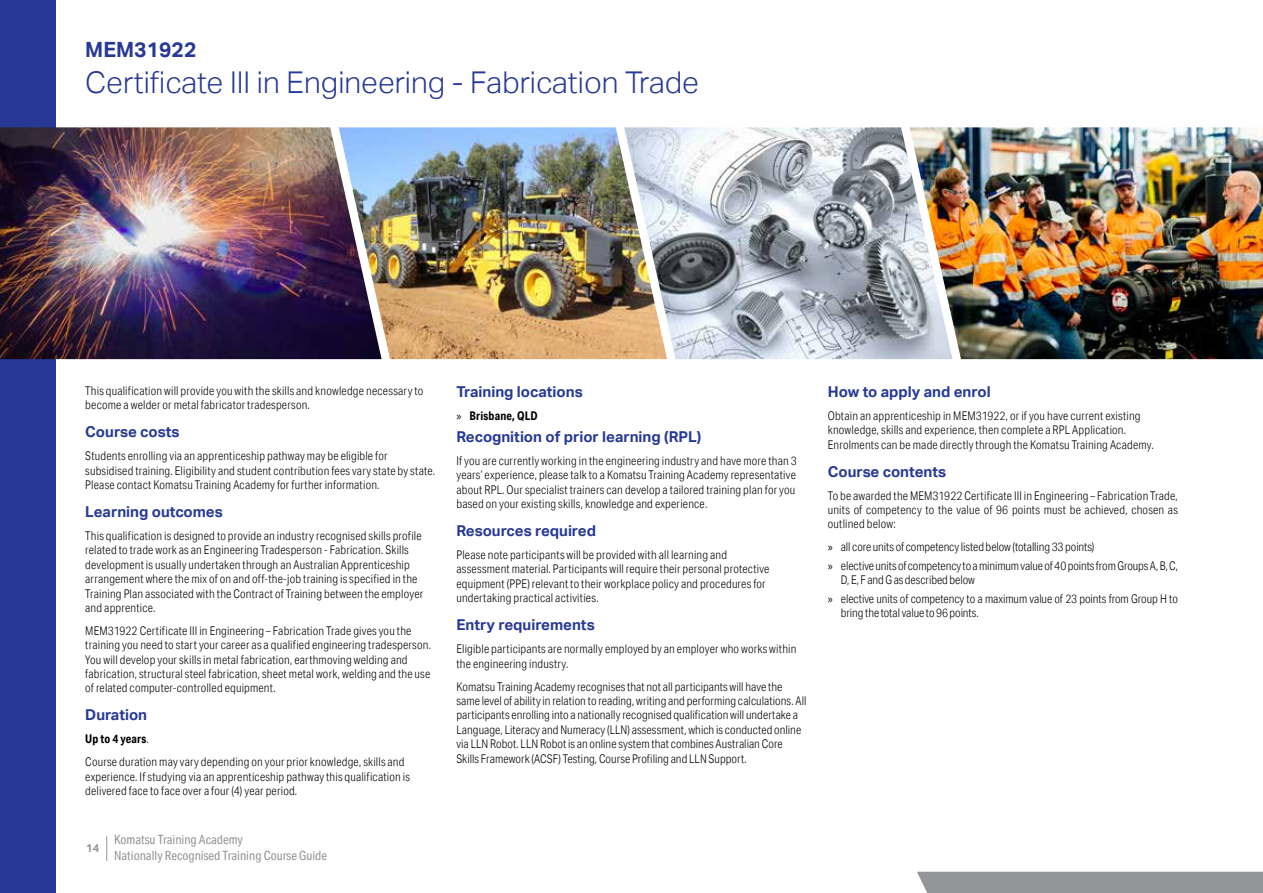
<style>
.page{position:relative;width:1263px;height:893px;background:#fff}
.page>*{position:absolute;margin:0;border:0;box-sizing:border-box;transform-origin:0 0}
.t1{font:300 30px "Aktiv Grotesk";color:#273995}
.t2{font:700 21px "Aktiv Grotesk";color:#273995}
.t3{font:700 15px "Aktiv Grotesk";color:#273995}
.t4{font:12.75px/15.3px "Aktiv Grotesk Cd";color:#939598}
.t5{font:300 12px/14.4px "Aktiv Grotesk Cd";letter-spacing:.015em;color:#000}
.t6{font:300 12px/18.6px "Aktiv Grotesk Cd";letter-spacing:-.005em;color:#000}
.t7{font:700 12px "Aktiv Grotesk Cd";letter-spacing:.02em;color:#000}
.t8{font:700 11.25px "Aktiv Grotesk";color:#939598}
.s1{font-weight:700}
.s2{font-family:"Myriad Pro";font-weight:400}
</style>
<div class="page">
<div style="left:0;top:0;width:55px;height:893px;background:#273995"></div>
<div style="left:917px;top:872px;width:346px;height:21px;background:#939598"></div>
<svg style="left:106px;top:836px;width:1px;height:25px"></svg>
<img style="left:0;top:127px;width:339px;height:232px">
<img style="left:339px;top:127px;width:285px;height:232px">
<img style="left:624px;top:127px;width:285px;height:232px">
<img style="left:909px;top:127px;width:354px;height:232px">
<h2 class="t2" style="left:85px;top:38px;width:113px">MEM31922</h2>
<h1 class="t1" style="left:85px;top:66px;width:615px">Certificate III in Engineering - Fabrication Trade</h1>
<p class="t5" style="left:85px;top:383px;width:340px">This qualification will provide you with the skills and knowledge necessary to become a welder or metal fabricator tradesperson.</p>
<p class="t3" style="left:85px;top:423px;width:96px">Course costs</p>
<p class="t5" style="left:85px;top:449px;width:351px">Students enrolling via an apprenticeship pathway may be eligible for subsidised training. Eligibility and student contribution fees vary state by state.<br>Please contact Komatsu Training Academy for further information.</p>
<p class="t3" style="left:85px;top:503px;width:139px">Learning outcomes</p>
<p class="t5" style="left:85px;top:528px;width:339px">This qualification is designed to provide an industry recognised skills profile related to trade work as an Engineering Tradesperson - Fabrication. Skills development is usually undertaken through an Australian Apprenticeship arrangement where the mix of on and off-the-job training is specified in the Training Plan associated with the Contract of Training between the employer and apprentice.</p>
<p class="t5" style="left:85px;top:623px;width:347px">MEM31922 Certificate III in Engineering – Fabrication Trade gives you the training you need to start your career as a qualified engineering tradesperson.<br>You will develop your skills in metal fabrication, earthmoving welding and fabrication, structural steel fabrication, sheet metal work, welding and the use of related computer-controlled equipment.</p>
<p class="t3" style="left:85px;top:706px;width:63px">Duration</p>
<p class="t5" style="left:85px;top:728px;width:321px;line-height:23px"><span class="s1">Up to 4 years</span>.<br>Course duration may vary depending on your prior knowledge, skills and</p>
<p class="t5" style="left:85px;top:769px;width:326px">experience. If studying via an apprenticeship pathway this qualification is delivered face to face over a four (4) year period.</p>
<p class="t8" style="left:86px;top:841px;width:15px">14</p>
<p class="t4" style="left:114px;top:832px;width:215px">Komatsu Training Academy<br>Nationally Recognised Training Course Guide</p>
<p class="t3" style="left:456px;top:383px;width:128px">Training locations</p>
<p class="t7" style="left:456px;top:408px;width:83px"><span class="s2">»</span> Brisbane, QLD</p>
<p class="t3" style="left:456px;top:428px;width:246px">Recognition of prior learning (RPL)</p>
<p class="t5" style="left:456px;top:453px;width:342px">If you are currently working in the engineering industry and have more than 3 years’ experience, please talk to a Komatsu Training Academy representative about RPL. Our specialist trainers can develop a tailored training plan for you based on your existing skills, knowledge and experience.</p>
<p class="t3" style="left:456px;top:522px;width:141px">Resources required</p>
<p class="t5" style="left:456px;top:548px;width:315px">Please note participants will be provided with all learning and assessment material. Participants will require their personal protective equipment (PPE) relevant to their workplace policy and procedures for undertaking practical activities.</p>
<p class="t3" style="left:456px;top:616px;width:140px">Entry requirements</p>
<p class="t5" style="left:456px;top:642px;width:341px">Eligible participants are normally employed by an employer who works within the engineering industry.</p>
<p class="t5" style="left:456px;top:679px;width:351px">Komatsu Training Academy recognises that not all participants will have the same level of ability in relation to reading, writing and performing calculations. All participants enrolling into a nationally recognised qualification will undertake a Language, Literacy and Numeracy (LLN) assessment, which is conducted online via LLN Robot. LLN Robot is an online system that combines Australian Core Skills Framework (ACSF) Testing, Course Profiling and LLN Support.</p>
<p class="t3" style="left:828px;top:383px;width:164px">How to apply and enrol</p>
<p class="t5" style="left:828px;top:408px;width:327px">Obtain an apprenticeship in MEM31922, or if you have current existing knowledge, skills and experience, then complete a RPL Application.<br>Enrolments can be made directly through the Komatsu Training Academy.</p>
<p class="t3" style="left:828px;top:463px;width:120px">Course contents</p>
<p class="t5" style="left:828px;top:488px;width:352px;text-align:justify">To be awarded the MEM31922 Certificate III in Engineering – Fabrication Trade, units of competency to the value of 96 points must be achieved, chosen as outlined below:</p>
<p class="t6" style="left:828px;top:538px;width:352px"><span class="s2">»</span> all core units of competency listed below (totalling 33 points)<br><span class="s2">»</span> elective units of competency to a minimum value of 40 points from Groups A, B, C,</p>
<p class="t6" style="left:828px;top:571px;width:352px;text-indent:13px">D, E, F and G as described below<br><span class="s2">»</span> elective units of competency to a maximum value of 23 points from Group H to</p>
<p class="t6" style="left:841px;top:604px;width:139px">bring the total value to 96 points.</p>
</div>
